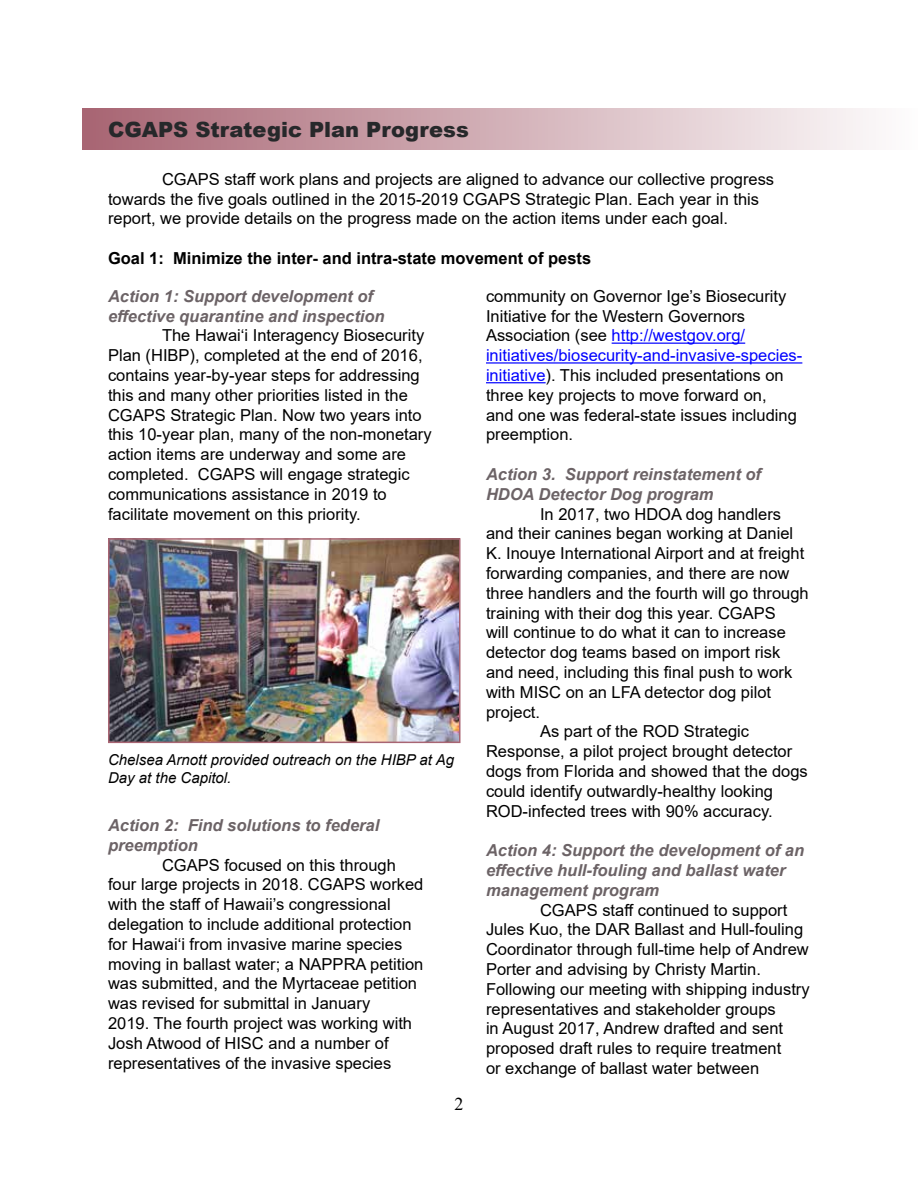
<style>
.page{position:relative;width:918px;height:1188px;background:#fff}
.page>*{position:absolute;margin:0;border:0;box-sizing:border-box;transform-origin:0 0}
.t1{font:900 21px "Arial";color:#26282a}
.t2{font:18px "Times New Roman";color:#000}
.t3{font:16.5px/19.8px "Arial";color:#000}
.t4{font:italic 700 16.5px/19.8px "Arial";color:#6c6366}
.t5{font:700 16.5px "Arial";color:#000}
.t6{font:italic 15px/18px "Arial";color:#000}
.s1{color:#00f}
</style>
<div class="page">
<div style="left:83px;top:108px;width:835px;height:42px;background:linear-gradient(to right,#a76472,#fefdfd)"></div>
<hr style="left:612px;top:343px;width:133px;height:1px;background:#00f">
<hr style="left:486px;top:362px;width:316px;height:2px;background:#00f">
<hr style="left:486px;top:382px;width:60px;height:1px;background:#00f">
<img style="left:111px;top:541px;width:346px;height:199px">
<div style="left:108px;top:538px;width:352px;height:205px;border:2px solid #a86573"></div>
<p class="t1" style="left:108px;top:114px;width:362px">CGAPS Strategic Plan Progress</p>
<p class="t3" style="left:108px;top:169px;width:668px;text-indent:54px">CGAPS staff work plans and projects are aligned to advance our collective progress towards the five goals outlined in the 2015-2019 CGAPS Strategic Plan. Each year in this report, we provide details on the progress made on the action items under each goal.</p>
<p class="t5" style="left:108px;top:247px;width:485px">Goal 1: Minimize the inter- and intra-state movement of pests</p>
<p class="t3" style="left:486px;top:286px;width:318px">community on Governor Ige’s Biosecurity Initiative for the Western Governors Association (see <span class="s1">http://westgov.org/ initiatives/biosecurity-and-invasive-species&shy;initiative</span>). This included presentations on three key projects to move forward on,<br>and one was federal-state issues including preemption.</p>
<p class="t4" style="left:486px;top:465px;width:277px">Action 3. Support reinstatement of<br>HDOA Detector Dog program</p>
<p class="t3" style="left:540px;top:504px;width:243px">In 2017, two HDOA dog handlers</p>
<p class="t3" style="left:486px;top:524px;width:309px">and their canines began working at Daniel</p>
<p class="t3" style="left:486px;top:543px;width:320px">K. Inouye International Airport and at freight</p>
<p class="t3" style="left:486px;top:563px;width:305px">forwarding companies, and there are now</p>
<p class="t3" style="left:486px;top:583px;width:324px">three handlers and the fourth will go through</p>
<p class="t3" style="left:486px;top:603px;width:291px">training with their dog this year. CGAPS</p>
<p class="t3" style="left:486px;top:623px;width:301px">will continue to do what it can to increase</p>
<p class="t3" style="left:486px;top:642px;width:296px">detector dog teams based on import risk</p>
<p class="t3" style="left:486px;top:662px;width:308px">and need, including this final push to work</p>
<p class="t3" style="left:486px;top:682px;width:287px">with MISC on an LFA detector dog pilot</p>
<p class="t3" style="left:486px;top:702px;width:56px">project.</p>
<p class="t3" style="left:540px;top:722px;width:211px">As part of the ROD Strategic</p>
<p class="t3" style="left:486px;top:741px;width:308px">Response, a pilot project brought detector</p>
<p class="t3" style="left:486px;top:761px;width:323px">dogs from Florida and showed that the dogs</p>
<p class="t3" style="left:486px;top:781px;width:289px">could identify outwardly-healthy looking</p>
<p class="t3" style="left:486px;top:801px;width:288px">ROD-infected trees with 90% accuracy.</p>
<p class="t4" style="left:486px;top:841px;width:320px">Action 4: Support the development of an effective hull-fouling and ballast water management program</p>
<p class="t3" style="left:486px;top:900px;width:325px;text-indent:54px">CGAPS staff continued to support Jules Kuo, the DAR Ballast and Hull-fouling Coordinator through full-time help of Andrew Porter and advising by Christy Martin.<br>Following our meeting with shipping industry representatives and stakeholder groups<br>in August 2017, Andrew drafted and sent proposed draft rules to require treatment<br>or exchange of ballast water between</p>
<p class="t4" style="left:108px;top:287px;width:278px">Action 1: Support development of effective quarantine and inspection</p>
<p class="t3" style="left:108px;top:326px;width:325px;text-indent:54px">The Hawaiʻi Interagency Biosecurity Plan (HIBP), completed at the end of 2016, contains year-by-year steps for addressing this and many other priorities listed in the CGAPS Strategic Plan. Now two years into this 10-year plan, many of the non-monetary action items are underway and some are completed. CGAPS will engage strategic communications assistance in 2019 to facilitate movement on this priority.</p>
<p class="t6" style="left:108px;top:751px;width:348px">Chelsea Arnott provided outreach on the HIBP at Ag<br>Day at the Capitol.</p>
<p class="t4" style="left:108px;top:816px;width:273px">Action 2: Find solutions to federal preemption</p>
<p class="t3" style="left:108px;top:855px;width:317px;text-indent:54px">CGAPS focused on this through four large projects in 2018. CGAPS worked with the staff of Hawaii’s congressional delegation to include additional protection for Hawaiʻi from invasive marine species moving in ballast water; a NAPPRA petition was submitted, and the Myrtaceae petition was revised for submittal in January<br>2019. The fourth project was working with Josh Atwood of HISC and a number of representatives of the invasive species</p>
<p class="t2" style="left:454px;top:1091px;width:10px">2</p>
</div>
